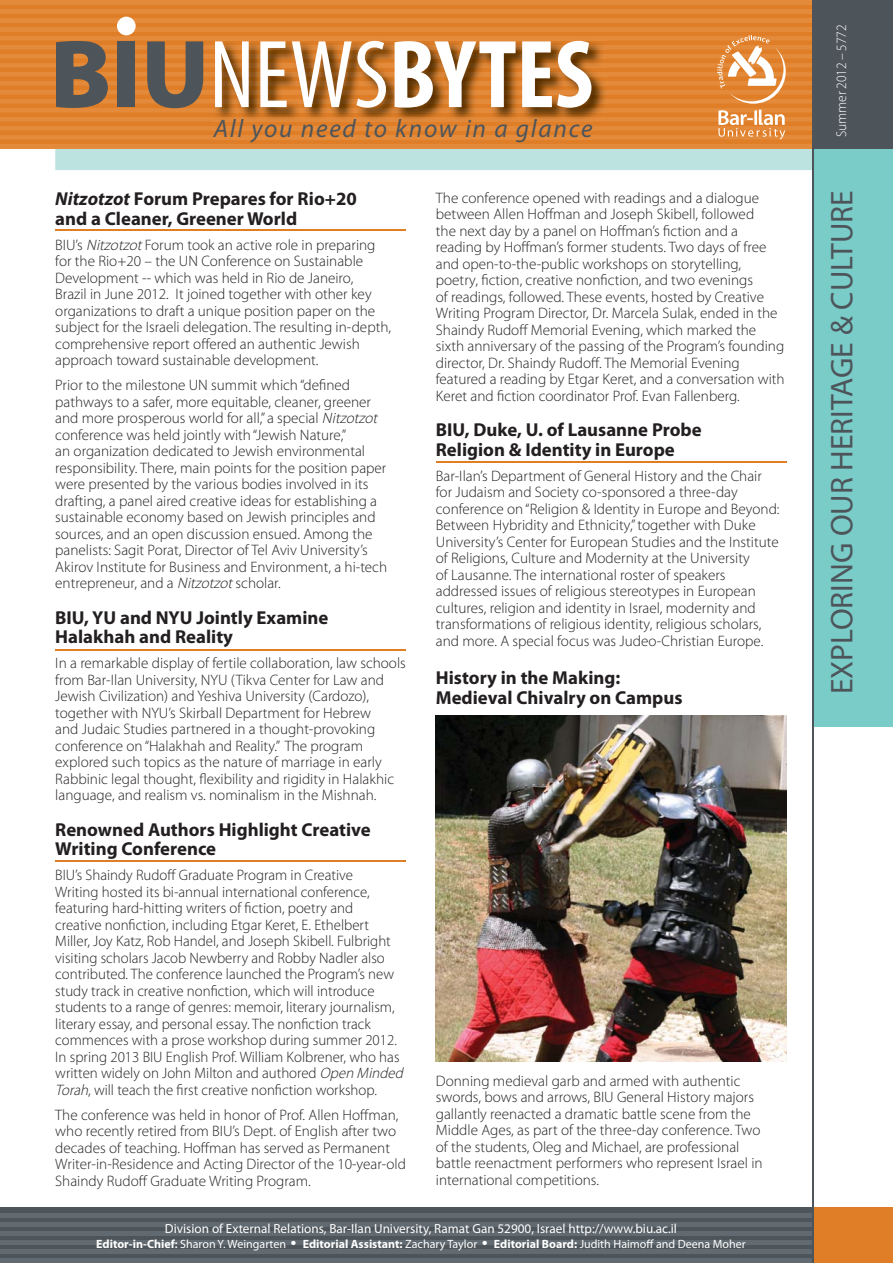
<style>
.page{position:relative;width:893px;height:1263px;background:#fff}
.page>*{position:absolute;margin:0;border:0;box-sizing:border-box;transform-origin:0 0}
.t1{font:700 condensed 97.5px "Myriad Pro";color:#fff}
.t2{font:31.5px "Myriad Pro";color:#4d555b}
.t3{font:italic 25.35px "Myriad Pro";letter-spacing:.07em;color:#4d555b}
.t4{font:700 18.75px/19.5px "Myriad Pro";color:#231f20}
.t5{font:300 15.15px/16.5px "Myriad Pro";color:#231f20}
.t6{font:300 14.25px "Myriad Pro";letter-spacing:-.01em;color:#fff;scale:.95 1}
.t7{font:13.2px "Myriad Pro";color:#fff}
.t8{font:12px "Myriad Pro";color:#fff}
.s1{font-weight:900;font-stretch:normal;color:#4d555b}
.s2{font-weight:400}
.s3{font-style:italic}
.s4{font-weight:700}
.s5{font-weight:600}
</style>
<div class="page">
<div style="left:55px;top:149px;width:757px;height:21px;background:#bde3e0"></div>
<div style="left:812px;top:0;width:81px;height:726px;background:#7accc8"></div>
<div style="left:0;top:1208px;width:842px;height:55px;background:#4d555b"></div>
<svg style="left:0;top:0;width:893px;height:148px;background:#c67933"></svg>
<svg style="left:0;top:1213px;width:812px;height:41px"></svg>
<div style="left:0;top:1258px;width:842px;height:5px;background:#616a70"></div>
<div style="left:812px;top:1208px;width:81px;height:55px;background:#e07e27"></div>
<hr style="left:55px;top:230px;width:351px;height:1px;background:#e07e27">
<hr style="left:55px;top:649px;width:351px;height:2px;background:#e07e27">
<hr style="left:436px;top:461px;width:351px;height:1px;background:#e07e27">
<hr style="left:55px;top:860px;width:351px;height:1px;background:#e07e27">
<hr style="left:812px;top:0;width:1px;height:1263px;background:#4d555b">
<img style="left:436px;top:715px;width:351px;height:346px">
<h1 class="t1" style="left:50px;top:16px;width:545px"><span class="s1">BIU</span><span class="s2">NEWS</span>BYTES</h1>
<h3 class="t3" style="left:214px;top:119px;width:195px">All you need t k</h3>
<h3 class="t3" style="left:465px;top:119px;width:7px">i</h3>
<h3 class="t3" style="left:531px;top:119px;width:7px">l</h3>
<h3 class="t3" style="left:374px;top:119px;width:220px">o now n a g ance</h3>
<p class="t4" style="left:55px;top:191px;width:303px"><span class="s3">Nitzotzot</span> Forum Prepares for Rio+20 and a Cleaner, Greener World</p>
<p class="t5" style="left:55px;top:238px;width:337px">BIU’s <span class="s3">Nitzotzot</span>Forum took an active role in preparing for the Rio+20 – the UN Conference on Sustainable Development -- which was held in Rio de Janeiro,<br>Brazil in June 2012. It joined together with other key organizations to draft a unique position paper on the subject for the Israeli delegation. The resulting in-depth, comprehensive report offered an authentic Jewish approach toward sustainable development.</p>
<p class="t5" style="left:55px;top:379px;width:333px">Prior to the milestone UN summit which “defined pathways to a safer, more equitable, cleaner, greener and more prosperous world for all,” a special <span class="s3">Nitzotzot </span>conference was held jointly with “Jewish Nature,”<br>an organization dedicated to Jewish environmental responsibility. There, main points for the position paper were presented by the various bodies involved in its drafting, a panel aired creative ideas for establishing a sustainable economy based on Jewish principles and sources, and an open discussion ensued. Among the panelists: Sagit Porat, Director of Tel Aviv University’s Akirov Institute for Business and Environment, a hi-tech entrepreneur, and a <span class="s3">Nitzotzot</span>scholar.</p>
<p class="t4" style="left:55px;top:609px;width:275px">BIU, YU and NYU Jointly Examine<br>Halakhah and Reality</p>
<p class="t5" style="left:55px;top:656px;width:352px">In a remarkable display of fertile collaboration, law schools from Bar-Ilan University, NYU (Tikva Center for Law and Jewish Civilization) and Yeshiva University (Cardozo), together with NYU’s Skirball Department for Hebrew<br>and Judaic Studies partnered in a thought-provoking conference on “Halakhah and Reality.” The program explored such topics as the nature of marriage in early Rabbinic legal thought, flexibility and rigidity in Halakhic language, and realism vs. nominalism in the Mishnah.</p>
<p class="t4" style="left:55px;top:821px;width:317px">Renowned Authors Highlight Creative<br>Writing Conference</p>
<p class="t5" style="left:55px;top:868px;width:352px">BIU’s Shaindy Rudoff Graduate Program in Creative<br>Writing hosted its bi-annual international conference, featuring hard-hitting writers of fiction, poetry and<br>creative nonfiction, including Etgar Keret, E. Ethelbert Miller, Joy Katz, Rob Handel, and Joseph Skibell. Fulbright visiting scholars Jacob Newberry and Robby Nadler also contributed. The conference launched the Program’s new study track in creative nonfiction, which will introduce students to a range of genres: memoir, literary journalism, literary essay, and personal essay. The nonfiction track commences with a prose workshop during summer 2012.<br>In spring 2013 BIU English Prof. William Kolbrener, who has written widely on John Milton and authored <span class="s3">Open Minded Torah</span>, will teach the first creative nonfiction workshop.</p>
<p class="t5" style="left:55px;top:1108px;width:352px">The conference was held in honor of Prof. Allen Hoffman, who recently retired from BIU’s Dept. of English after two decades of teaching. Hoffman has served as Permanent Writer-in-Residence and Acting Director of the 10-year-old Shaindy Rudoff Graduate Writing Program.</p>
<p class="t5" style="left:436px;top:191px;width:350px">The conference opened with readings and a dialogue between Allen Hoffman and Joseph Skibell, followed<br>the next day by a panel on Hoffman’s fiction and a reading by Hoffman’s former students. Two days of free and open-to-the-public workshops on storytelling, poetry, fiction, creative nonfiction, and two evenings<br>of readings, followed. These events, hosted by Creative Writing Program Director, Dr. Marcela Sulak, ended in the Shaindy Rudoff Memorial Evening, which marked the sixth anniversary of the passing of the Program’s founding director, Dr. Shaindy Rudoff. The Memorial Evening featured a reading by Etgar Keret, and a conversation with Keret and fiction coordinator Prof. Evan Fallenberg.</p>
<p class="t4" style="left:436px;top:422px;width:267px">BIU, Duke, U. of Lausanne Probe<br>Religion &amp; Identity in Europe</p>
<p class="t5" style="left:436px;top:469px;width:345px">Bar-Ilan’s Department of General History and the Chair for Judaism and Society co-sponsored a three-day conference on “Religion &amp; Identity in Europe and Beyond:<br>Between Hybridity and Ethnicity,” together with Duke University’s Center for European Studies and the Institute of Religions, Culture and Modernity at the University<br>of Lausanne. The international roster of speakers addressed issues of religious stereotypes in European cultures, religion and identity in Israel, modernity and transformations of religious identity, religious scholars, and more. A special focus was Judeo-Christian Europe.</p>
<p class="t4" style="left:436px;top:670px;width:248px">History in the Making:<br>Medieval Chivalry on Campus</p>
<p class="t5" style="left:436px;top:1074px;width:328px">Donning medieval garb and armed with authentic swords, bows and arrows, BIU General History majors gallantly reenacted a dramatic battle scene from the Middle Ages, as part of the three-day conference. Two of the students, Oleg and Michael, are professional battle reenactment performers who represent Israel in international competitions.</p>
<p class="t7" style="left:165px;top:1223px;width:513px">Division of External Relations, Bar-Ilan University, Ramat Gan 52900, Israel http://www.biu.ac.il</p>
<p class="t8" style="left:96px;top:1239px;width:651px"><span class="s4">Editor-in-Chief</span><span class="s5">:</span> Sharon Y. Weingarten ● <span class="s4">Editorial Assistant:</span> Zachary Taylor ● <span class="s4">Editorial Board:</span> Judith Haimoff and Deena Moher</p>
<p class="t6" style="left:836px;top:137px;width:120px;rotate:-90deg">Summer 2012 – 5772</p>
<h2 class="t2" style="left:830px;top:694px;width:505px;rotate:-90deg">EXPLORING OUR HERITAGE &amp; CULTURE</h2>
</div>
